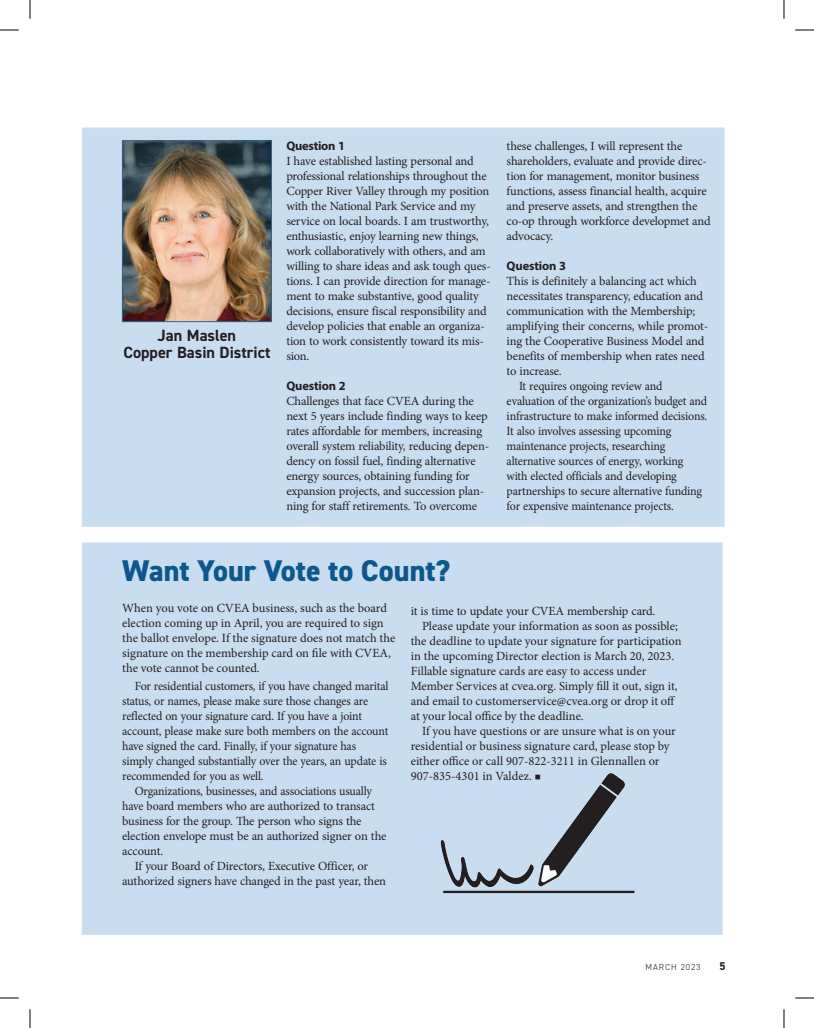
<style>
.page{position:relative;width:814px;height:1028px;background:#fff}
.page>*{position:absolute;margin:0;border:0;box-sizing:border-box;transform-origin:0 0}
.t1{font:800 30px "DIN2014";color:#0c588e}
.t2{font:700 16.25px/17.5px "DIN2014";color:#231f20;text-align:center}
.t3{font:12.5px/15px "Minion Pro";letter-spacing:-.015em;color:#231f20}
.t4{font:12.5px/15px "Minion Pro";letter-spacing:-.015em;color:#231f20;scale:.96 1}
.t5{font:700 12.5px "Myriad Pro";letter-spacing:-.01em;color:#231f20}
.t6{font:700 11.25px "DIN2014";color:#231f20}
.t7{font:300 8.75px "DIN2014";letter-spacing:.11em;color:#231f20}
</style>
<div class="page">
<div style="left:82px;top:542px;width:640px;height:392px;background:#c9ddf1;border:1px solid #c9ddf1"></div>
<div style="left:82px;top:128px;width:642px;height:399px;background:#c9ddf1;border:1px solid #c9ddf1"></div>
<img style="left:440px;top:773px;width:195px;height:121px">
<img style="left:124px;top:143px;width:146px;height:177px">
<div style="left:122px;top:141px;width:150px;height:181px;border:1px solid #37638d"></div>
<svg style="left:0;top:29px;width:19px;height:2px"></svg>
<svg style="left:795px;top:29px;width:19px;height:2px"></svg>
<svg style="left:0;top:997px;width:19px;height:1px"></svg>
<svg style="left:795px;top:997px;width:19px;height:1px"></svg>
<svg style="left:29px;top:0;width:2px;height:19px"></svg>
<svg style="left:29px;top:1009px;width:2px;height:19px"></svg>
<svg style="left:783px;top:0;width:2px;height:19px"></svg>
<svg style="left:783px;top:1009px;width:2px;height:19px"></svg>
<h2 class="t2" style="left:123px;top:326px;width:148px">Jan Maslen<br>Copper Basin District</h2>
<p class="t5" style="left:286px;top:138px;width:60px">Question 1</p>
<p class="t3" style="left:286px;top:154px;width:206px">I have established lasting personal and professional relationships throughout the Copper River Valley through my position with the National Park Service and my service on local boards. I am trustworthy, enthusiastic, enjoy learning new things, work collaboratively with others, and am willing to share ideas and ask tough ques&shy;tions. I can provide direction for manage&shy;ment to make substantive, good quality decisions, ensure fiscal responsibility and develop policies that enable an organiza&shy;tion to work consistently toward its mis&shy;sion.</p>
<p class="t5" style="left:286px;top:378px;width:61px">Question 2</p>
<p class="t3" style="left:286px;top:394px;width:204px">Challenges that face CVEA during the next 5 years include finding ways to keep rates affordable for members, increasing overall system reliability, reducing depen&shy;dency on fossil fuel, finding alternative energy sources, obtaining funding for expansion projects, and succession plan&shy;ning for staff retirements. To overcome</p>
<p class="t3" style="left:507px;top:139px;width:205px">these challenges, I will represent the shareholders, evaluate and provide direc&shy;tion for management, monitor business functions, assess financial health, acquire and preserve assets, and strengthen the co-op through workforce developmet and advocacy.</p>
<p class="t5" style="left:507px;top:258px;width:61px">Question 3</p>
<p class="t3" style="left:507px;top:274px;width:192px">This is definitely a balancing act which</p>
<p class="t3" style="left:507px;top:289px;width:198px">necessitates transparency, education and</p>
<p class="t3" style="left:507px;top:304px;width:190px">communication with the Membership;</p>
<p class="t3" style="left:507px;top:319px;width:203px">amplifying their concerns, while promot-</p>
<p class="t3" style="left:507px;top:334px;width:199px">ing the Cooperative Business Model and</p>
<p class="t3" style="left:507px;top:349px;width:199px">benefits of membership when rates need</p>
<p class="t3" style="left:507px;top:364px;width:57px">to increase.</p>
<p class="t4" style="left:519px;top:379px;width:151px">It requires ongoing review and</p>
<p class="t4" style="left:506px;top:394px;width:210px">evaluation of the organization’s budget and</p>
<p class="t4" style="left:506px;top:409px;width:211px">infrastructure to make informed decisions.</p>
<p class="t4" style="left:506px;top:424px;width:173px">It also involves assessing upcoming</p>
<p class="t4" style="left:506px;top:439px;width:167px">maintenance projects, researching</p>
<p class="t4" style="left:506px;top:454px;width:186px">alternative sources of energy, working</p>
<p class="t4" style="left:506px;top:469px;width:179px">with elected officials and developing</p>
<p class="t4" style="left:506px;top:484px;width:205px">partnerships to secure alternative funding</p>
<p class="t4" style="left:506px;top:499px;width:176px">for expensive maintenance projects.</p>
<h1 class="t1" style="left:122px;top:551px;width:329px">Want Your Vote to Count?</h1>
<p class="t3" style="left:122px;top:600px;width:275px">When you vote on CVEA business, such as the board election coming up in April, you are required to sign the ballot envelope. If the signature does not match the signature on the membership card on file with CVEA, the vote cannot be counted.</p>
<p class="t4" style="left:122px;top:679px;width:279px;text-indent:13px">For residential customers, if you have changed marital status, or names, please make sure those changes are reflected on your signature card. If you have a joint account, please make sure both members on the account have signed the card. Finally, if your signature has simply changed substantially over the years, an update is recommended for you as well.</p>
<p class="t4" style="left:122px;top:784px;width:277px;text-indent:13px">Organizations, businesses, and associations usually have board members who are authorized to transact business for the group. The person who signs the election envelope must be an authorized signer on the account.</p>
<p class="t3" style="left:122px;top:859px;width:265px;text-align:center">If your Board of Directors, Executive Officer, or authorized signers have changed in the past year, then</p>
<p class="t3" style="left:411px;top:604px;width:246px">it is time to update your CVEA membership card.</p>
<p class="t3" style="left:422px;top:619px;width:257px">Please update your information as soon as possible;</p>
<p class="t3" style="left:411px;top:634px;width:272px">the deadline to update your signature for participation</p>
<p class="t3" style="left:411px;top:649px;width:265px">in the upcoming Director election is March 20, 2023.</p>
<p class="t3" style="left:411px;top:664px;width:237px">Fillable signature cards are easy to access under</p>
<p class="t3" style="left:411px;top:679px;width:268px">Member Services at cvea.org. Simply fill it out, sign it,</p>
<p class="t3" style="left:411px;top:694px;width:266px">and email to customerservice@cvea.org or drop it off</p>
<p class="t3" style="left:411px;top:709px;width:174px">at your local office by the deadline.</p>
<p class="t3" style="left:422px;top:724px;width:255px">If you have questions or are unsure what is on your</p>
<p class="t3" style="left:411px;top:739px;width:260px">residential or business signature card, please stop by</p>
<p class="t3" style="left:411px;top:754px;width:250px">either office or call 907-822-3211 in Glennallen or</p>
<p class="t3" style="left:411px;top:769px;width:132px">907-835-4301 in Valdez. ■</p>
<p class="t7" style="left:645px;top:961px;width:56px">MARCH 2023</p>
<p class="t6" style="left:719px;top:958px;width:8px">5</p>
</div>
